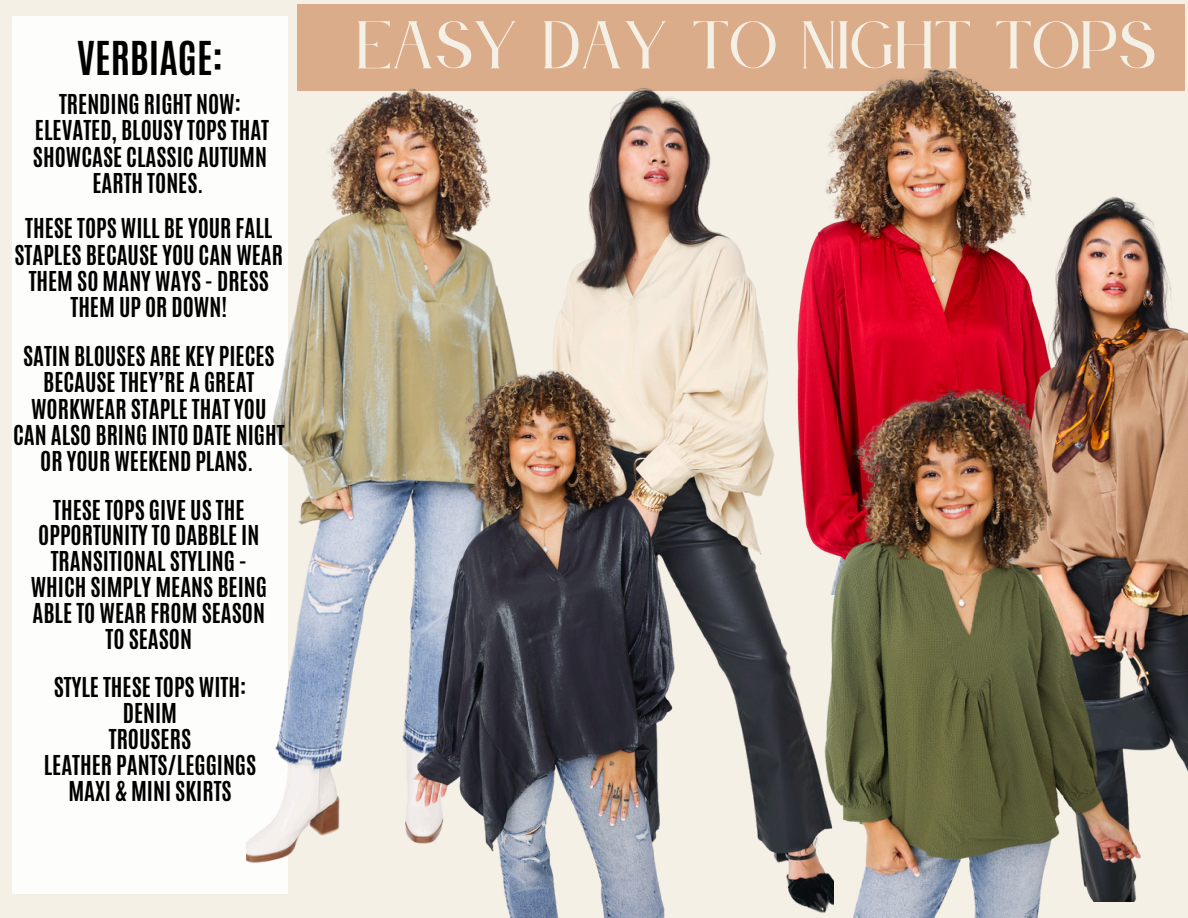
<style>
.page{position:relative;width:1188px;height:918px;background:#f5f0e6}
.page>*{position:absolute;margin:0;border:0;box-sizing:border-box;transform-origin:0 0}
.t1{font:59.1px "Le Jour Serif";color:#f5f0e6}
.t2{font:700 39px "Antonio";color:#000}
.t3{font:700 22.95px/26.2px "Antonio";color:#000;text-align:center}
</style>
<div class="page">
<div style="left:12px;top:16px;width:276px;height:877px;background:#fff"></div>
<div style="left:297px;top:5px;width:887px;height:86px;background:#daac89"></div>
<img style="left:834px;top:69px;width:187px;height:283px">
<img style="left:913px;top:159px;width:275px;height:193px">
<img style="left:574px;top:88px;width:260px;height:764px">
<img style="left:246px;top:4px;width:328px;height:890px">
<img style="left:772px;top:352px;width:416px;height:566px">
<img style="left:371px;top:343px;width:369px;height:575px">
<p class="t2" style="left:77px;top:30px;width:148px">VERBIAGE:</p>
<p class="t3" style="left:59px;top:91px;width:183px">TRENDING RIGHT NOW:</p>
<p class="t3" style="left:33px;top:117px;width:238px">ELEVATED, BLOUSY TOPS THAT<br>SHOWCASE CLASSIC AUTUMN<br>EARTH TONES.</p>
<p class="t3" style="left:15px;top:216px;width:270px">THESE TOPS WILL BE YOUR FALL<br>STAPLES BECAUSE YOU CAN WEAR<br>THEM SO MANY WAYS - DRESS<br>THEM UP OR DOWN!</p>
<p class="t3" style="left:13px;top:343px;width:273px">SATIN BLOUSES ARE KEY PIECES<br>BECAUSE THEY’RE A GREAT<br>WORKWEAR STAPLE THAT YOU<br>CAN ALSO BRING INTO DATE NIGHT<br>OR YOUR WEEKEND PLANS.</p>
<p class="t3" style="left:31px;top:497px;width:238px;line-height:25.8px">THESE TOPS GIVE US THE<br>OPPORTUNITY TO DABBLE IN<br>TRANSITIONAL STYLING -<br>WHICH SIMPLY MEANS BEING<br>ABLE TO WEAR FROM SEASON<br>TO SEASON</p>
<h2 class="t3" style="left:54px;top:675px;width:194px">STYLE THESE TOPS WITH:</h2>
<p class="t3" style="left:123px;top:700px;width:56px">DENIM</p>
<p class="t3" style="left:109px;top:726px;width:84px">TROUSERS</p>
<p class="t3" style="left:44px;top:752px;width:214px">LEATHER PANTS/LEGGINGS</p>
<p class="t3" style="left:68px;top:778px;width:165px">MAXI &amp; MINI SKIRTS</p>
<p class="t1" style="left:357px;top:13px;width:802px">EASY DAY TO NIGHT TOPS</p>
</div>
